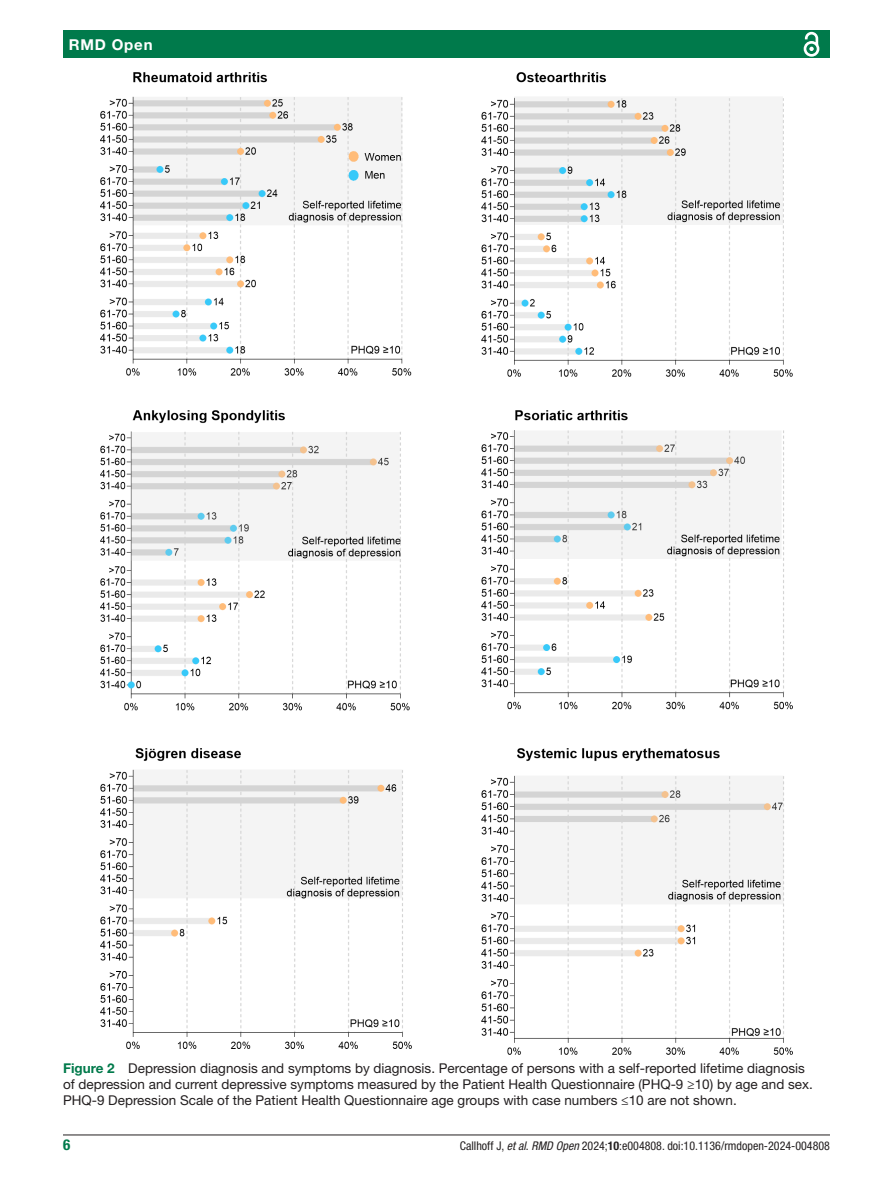
<style>
.page{position:relative;width:893px;height:1191px;background:#fff}
.page>*{position:absolute;margin:0;border:0;box-sizing:border-box;transform-origin:0 0}
.t1{font:700 15px "Helvetica Neue LT Std";letter-spacing:.055em;color:#fff}
.t2{font:700 condensed 15px "Helvetica Neue LT Std";color:#007a4b}
.t3{font:13.5px/16.2px "Helvetica Neue LT Std";color:#231f20}
.t4{font:condensed 12px "Helvetica Neue LT Std";color:#231f20}
.s1{font-weight:700;color:#007a4b}
.s2{font-style:italic}
.s3{font-weight:700}
</style>
<div class="page">
<hr style="left:63px;top:1134px;width:767px;height:1px;background:#231f20">
<div style="left:63px;top:31px;width:767px;height:27px;background:#007a4b"></div>
<svg style="left:803px;top:31px;width:17px;height:26px"></svg>
<img style="left:100px;top:73px;width:693px;height:982px">
<p class="t1" style="left:69px;top:35px;width:85px">RMD Open</p>
<p class="t3" style="left:63px;top:1059px;width:751px"><span class="s1">Figure 2</span> Depression diagnosis and symptoms by diagnosis. Percentage of persons with a self-reported lifetime diagnosis of depression and current depressive symptoms measured by the Patient Health Questionnaire (PHQ-9 ≥10) by age and sex.<br>PHQ-9 Depression Scale of the Patient Health Questionnaire age groups with case numbers ≤10 are not shown.</p>
<p class="t2" style="left:63px;top:1135px;width:9px">6</p>
<p class="t4" style="left:460px;top:1138px;width:372px">Callhoff J, <span class="s2">et al</span>. <span class="s2">RMD Open</span> 2024;<span class="s3">10</span>:e004808. doi:10.1136/rmdopen-2024-004808</p>
</div>
